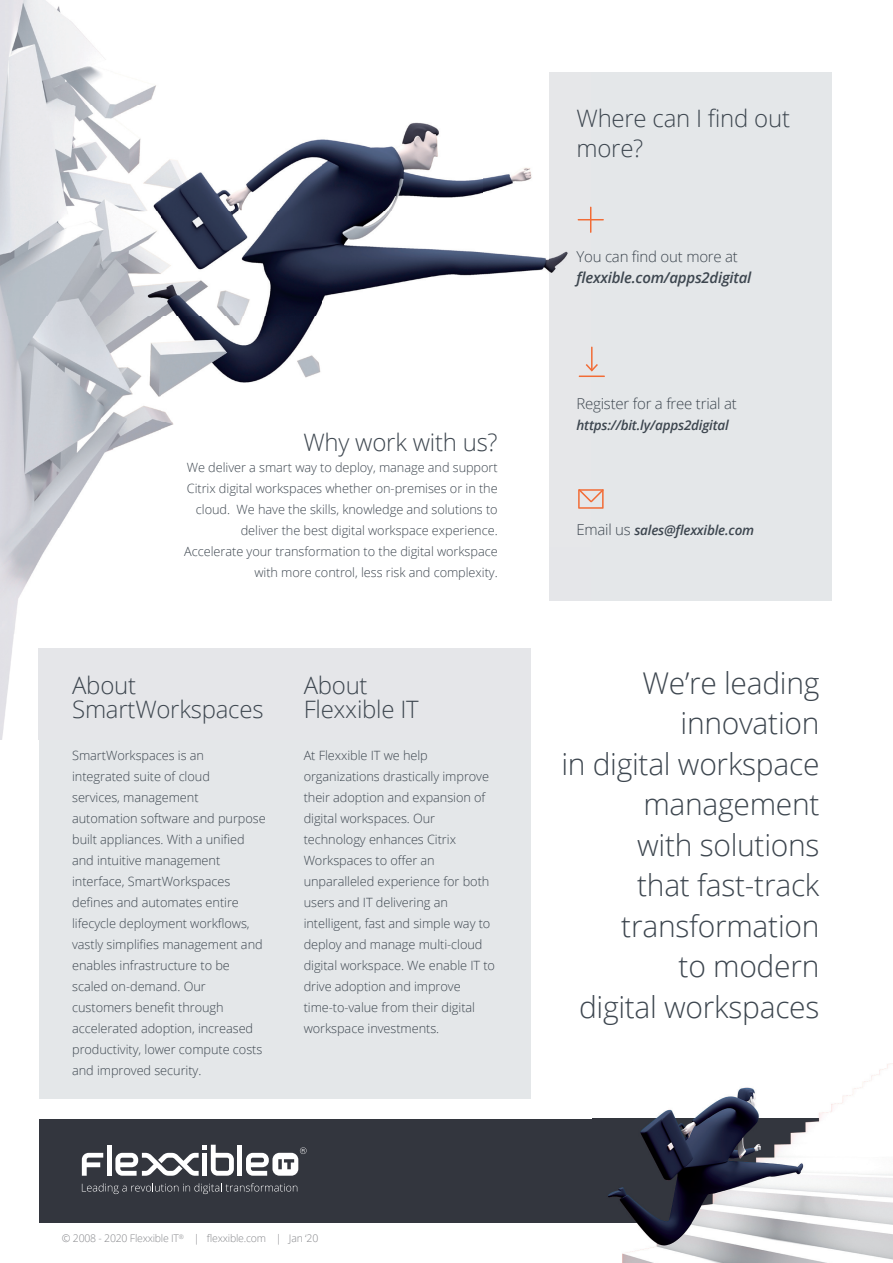
<style>
.page{position:relative;width:893px;height:1263px;background:#fff}
.page>*{position:absolute;margin:0;border:0;box-sizing:border-box;transform-origin:0 0}
.t1{font:300 30px/40.5px "Open Sans";letter-spacing:-.01em;color:#3d464f;text-align:right}
.t2{font:300 24px/24px "Open Sans";letter-spacing:-.01em;color:#3d464f}
.t3{font:300 15px "Open Sans";letter-spacing:-.015em;color:#3d464f}
.t4{font:italic 600 15px "Open Sans";letter-spacing:-.015em;color:#3d464f}
.t5{font:italic 600 13.5px "Open Sans";letter-spacing:-.015em;color:#3d464f}
.t6{font:300 12.75px/21px "Open Sans";letter-spacing:-.005em;color:#3d464f}
.t7{font:300 10.5px "Open Sans";letter-spacing:-.02em;color:#86878b}
.s1{font-weight:300;font-style:normal;font-size:15px}
</style>
<div class="page">
<img style="left:0;top:0;width:483px;height:634px">
<img style="left:549px;top:72px;width:1px;height:86px">
<img style="left:483px;top:158px;width:67px;height:317px">
<img style="left:0;top:634px;width:39px;height:53px">
<img style="left:0;top:687px;width:39px;height:52px">
<div style="left:591px;top:72px;width:240px;height:528px;background:#e4e7e9"></div>
<div style="left:550px;top:72px;width:41px;height:528px;background:#e6e7e9"></div>
<div style="left:39px;top:739px;width:492px;height:360px;background:#e4e7e9"></div>
<hr style="left:591px;top:347px;width:2px;height:24px;background:#f26c36">
<svg style="left:586px;top:364px;width:12px;height:8px"></svg>
<hr style="left:579px;top:375px;width:26px;height:2px;background:#f26c36">
<svg style="left:578px;top:489px;width:26px;height:20px"></svg>
<svg style="left:578px;top:207px;width:26px;height:26px"></svg>
<div style="left:39px;top:1119px;width:818px;height:103px;background:#33363e"></div>
<svg style="left:82px;top:1153px;width:21px;height:23px"></svg>
<div style="left:107px;top:1145px;width:5px;height:31px;background:#fff"></div>
<hr style="left:238px;top:1145px;width:4px;height:31px;background:#fff">
<svg style="left:115px;top:1145px;width:119px;height:31px"></svg>
<svg style="left:246px;top:1147px;width:61px;height:29px"></svg>
<svg style="left:82px;top:1183px;width:215px;height:11px"></svg>
<img style="left:593px;top:1063px;width:300px;height:200px">
<img style="left:593px;top:1119px;width:264px;height:103px">
<h2 class="t2" style="left:303px;top:429px;width:196px">Why work with us?</h2>
<p class="t6" style="left:184px;top:456px;width:315px;text-align:right">We deliver a smart way to deploy, manage and support Citrix digital workspaces whether on-premises or in the cloud. We have the skills, knowledge and solutions to deliver the best digital workspace experience.<br>Accelerate your transformation to the digital workspace with more control, less risk and complexity.</p>
<h2 class="t2" style="left:72px;top:672px;width:193px">About<br>SmartWorkspaces</h2>
<p class="t6" style="left:72px;top:744px;width:195px">SmartWorkspaces is an<br>integrated suite of cloud<br>services, management automation software and purpose built appliances. With a unified and intuitive management interface, SmartWorkspaces defines and automates entire lifecycle deployment workflows, vastly simplifies management and enables infrastructure to be scaled on-demand. Our customers benefit through accelerated adoption, increased productivity, lower compute costs and improved security.</p>
<h2 class="t2" style="left:304px;top:672px;width:117px">About<br>Flexxible IT</h2>
<p class="t6" style="left:304px;top:744px;width:193px">At Flexxible IT we help organizations drastically improve their adoption and expansion of digital workspaces. Our technology enhances Citrix<br>Workspaces to offer an unparalleled experience for both users and IT delivering an intelligent, fast and simple way to deploy and manage multi-cloud digital workspace. We enable IT to drive adoption and improve time-to-value from their digital workspace investments.</p>
<p class="t7" style="left:62px;top:1231px;width:258px">© 2008 - 2020 Flexxible IT<sup>®</sup> | flexxible.com | Jan ‘20</p>
<h2 class="t2" style="left:576px;top:102px;width:215px;line-height:30px">Where can I find out more?</h2>
<p class="t3" style="left:576px;top:246px;width:163px">You can find out more at</p>
<p class="t4" style="left:576px;top:267px;width:176px">flexxible.com/apps2digital</p>
<p class="t3" style="left:576px;top:393px;width:162px">Register for a free trial at</p>
<p class="t5" style="left:576px;top:416px;width:154px">https://bit.ly/apps2digital</p>
<p class="t5" style="left:576px;top:521px;width:179px"><span class="s1">Email us</span> sales@flexxible.com</p>
<h1 class="t1" style="left:561px;top:662px;width:260px">We’re leading innovation<br>in digital workspace management<br>with solutions<br>that fast-track transformation<br>to modern<br>digital workspaces</h1>
</div>
